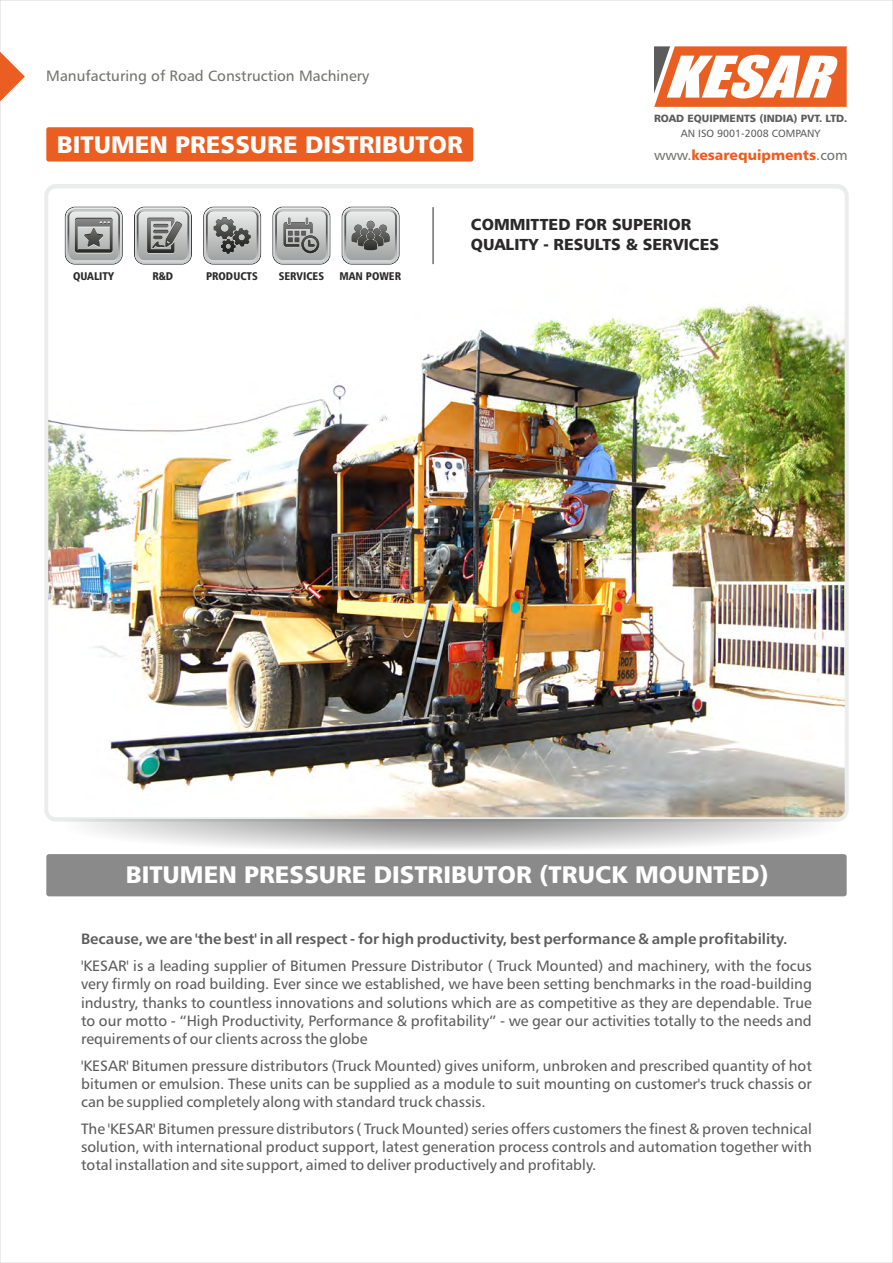
<style>
.page{position:relative;width:893px;height:1263px;background:#fff}
.page>*{position:absolute;margin:0;border:0;box-sizing:border-box;transform-origin:0 0}
.t1{font:24px "Humanist 777 BT Black B";color:#fff}
.t2{font:15.9px/19.6px "Humanist 777 BT Black B";color:#2b2929}
.t3{font:15px/18.1px "Humanist 777 BT Roman B";color:#5c5c5c;text-align:justify}
.t4{font:15px "Humanist 777 BT Bold B";color:#5c5c5c}
.t5{font:15px "Humanist 777 BT Roman B";color:#737370}
.t6{font:14.1px "Humanist 777 BT Black B";color:#eb5e21}
.t7{font:11.1px "Humanist 777 BT Black Condensed B";color:#2b2929}
.t8{font:10.5px "Humanist 777 BT Black B";color:#5c5c5c}
.t9{font:10.5px "Humanist 777 BT Roman B";color:#5c5c5c}
.s1{font-family:"Humanist 777 BT Roman B";color:#737370}
</style>
<div class="page">
<div style="left:0;top:0;width:893px;height:1263px;background:#fff;border:1px solid #d9d9d9"></div>
<div style="left:46px;top:127px;width:427px;height:35px;background:#eb5e21;border-radius:2px"></div>
<img style="left:46px;top:186px;width:801px;height:633px;border-radius:9px">
<div style="left:44px;top:184px;width:805px;height:637px;border:4px solid #ebeded;border-radius:9px"></div>
<div style="left:65px;top:207px;width:58px;height:58px;border:2px solid #2b2929;border-radius:9px"></div>
<svg style="left:66px;top:208px;width:56px;height:56px;background:#a9a9aa"></svg>
<div style="left:134px;top:207px;width:58px;height:58px;border:2px solid #2b2929;border-radius:9px"></div>
<div style="left:203px;top:207px;width:58px;height:58px;border:2px solid #2b2929;border-radius:9px"></div>
<div style="left:272px;top:207px;width:58px;height:58px;border:2px solid #2b2929;border-radius:9px"></div>
<div style="left:342px;top:207px;width:57px;height:58px;border:2px solid #2b2929;border-radius:9px"></div>
<svg style="left:135px;top:208px;width:56px;height:56px;background:#aaabab"></svg>
<svg style="left:204px;top:208px;width:56px;height:56px;background:#a9a9aa"></svg>
<svg style="left:273px;top:208px;width:56px;height:56px;background:#aeafaf"></svg>
<svg style="left:343px;top:208px;width:56px;height:56px;background:#a9aaaa"></svg>
<div style="left:52px;top:819px;width:800px;height:33px;background:#2b2929;opacity:.49"></div>
<hr style="left:433px;top:207px;width:1px;height:57px;background:#2b2929">
<div style="left:46px;top:854px;width:801px;height:42px;background:#8a8a8a;border-radius:3px"></div>
<svg style="left:0;top:52px;width:25px;height:50px"></svg>
<svg style="left:654px;top:46px;width:193px;height:61px"></svg>
<p class="t5" style="left:46px;top:69px;width:324px">Manufacturing of Road Construction Machinery</p>
<h1 class="t1" style="left:57px;top:134px;width:408px">BITUMEN PRESSURE DISTRIBUTOR</h1>
<p class="t8" style="left:654px;top:114px;width:195px">ROAD EQUIPMENTS (INDIA) PVT. LTD.</p>
<p class="t9" style="left:681px;top:129px;width:141px">AN ISO 9001-2008 COMPANY</p>
<p class="t6" style="left:654px;top:149px;width:195px"><span class="s1">www.</span>kesarequipments<span class="s1">.com</span></p>
<p class="t7" style="left:73px;top:272px;width:42px">QUALITY</p>
<p class="t7" style="left:152px;top:272px;width:22px">R&amp;D</p>
<p class="t7" style="left:206px;top:272px;width:53px">PRODUCTS</p>
<p class="t7" style="left:279px;top:272px;width:47px">SERVICES</p>
<p class="t7" style="left:339px;top:272px;width:63px">MAN POWER</p>
<p class="t2" style="left:471px;top:216px;width:250px">COMMITTED FOR SUPERIOR<br>QUALITY - RESULTS &amp; SERVICES</p>
<h1 class="t1" style="left:126px;top:864px;width:644px">BITUMEN PRESSURE DISTRIBUTOR (TRUCK MOUNTED)</h1>
<p class="t4" style="left:81px;top:933px;width:708px">Because, we are 'the best' in all respect - for high productivity, best performance &amp; ample profitability.</p>
<p class="t3" style="left:81px;top:958px;width:732px">'KESAR' is a leading supplier of Bitumen Pressure Distributor ( Truck Mounted) and machinery, with the focus very firmly on road building. Ever since we established, we have been setting benchmarks in the road-building industry, thanks to countless innovations and solutions which are as competitive as they are dependable. True to our motto - “High Productivity, Performance &amp; profitability” - we gear our activities totally to the needs and requirements of our clients across the globe</p>
<p class="t3" style="left:81px;top:1058px;width:732px">'KESAR' Bitumen pressure distributors (Truck Mounted) gives uniform, unbroken and prescribed quantity of hot bitumen or emulsion. These units can be supplied as a module to suit mounting on customer's truck chassis or can be supplied completely along with standard truck chassis.</p>
<p class="t3" style="left:81px;top:1121px;width:732px">The 'KESAR' Bitumen pressure distributors ( Truck Mounted) series offers customers the finest &amp; proven technical solution, with international product support, latest generation process controls and automation together with total installation and site support, aimed to deliver productively and profitably.</p>
</div>
